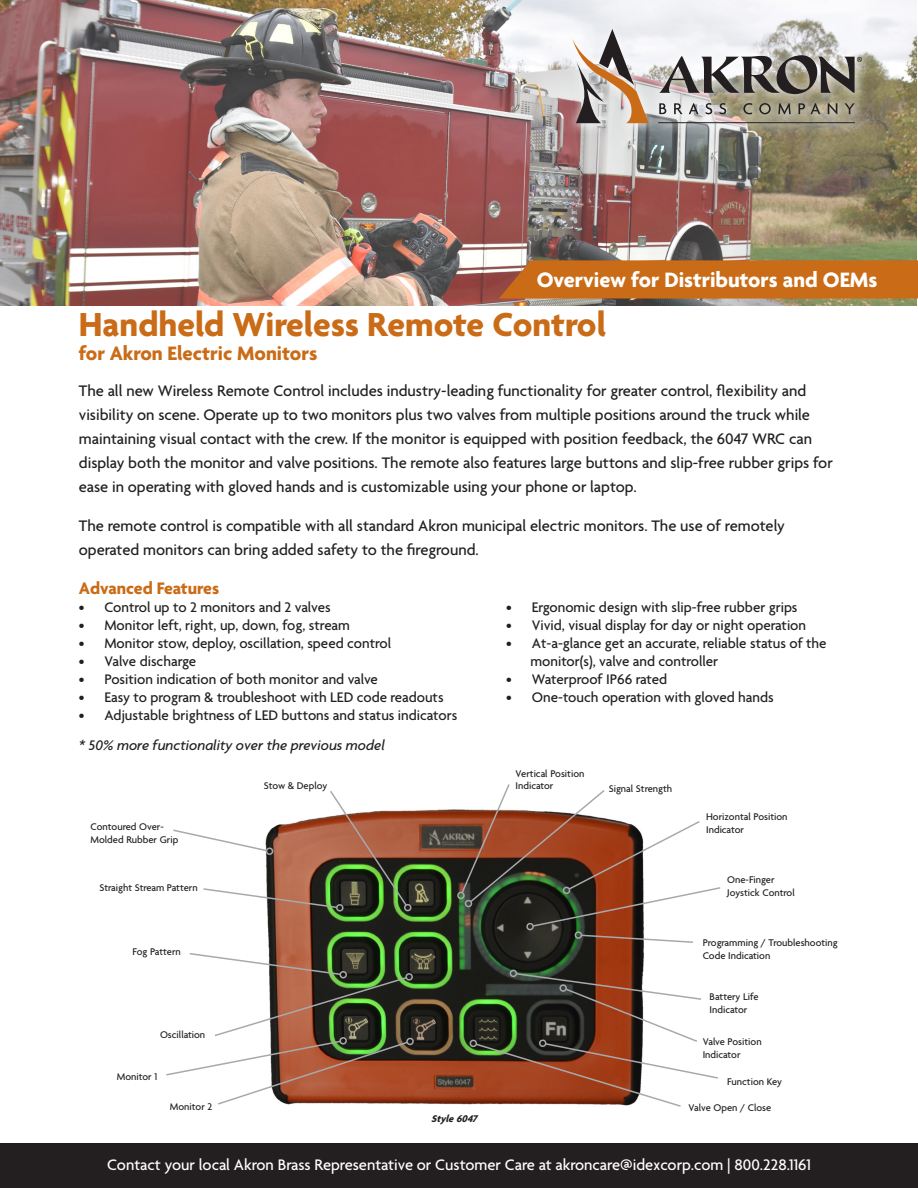
<style>
.page{position:relative;width:918px;height:1188px;background:#fff}
.page>*{position:absolute;margin:0;border:0;box-sizing:border-box;transform-origin:0 0}
.indented_copy{font:700 36px "Agenda";color:#ca6c17}
.t1{font:700 22.5px "Agenda";color:#fff}
.indented_copy-2{font:700 21px "Agenda";color:#ca6c17}
.indented_copy-3{font:700 18px "Agenda";color:#ca6c17}
.indented_copy-4{font:500 16.5px/24px "Agenda";color:#231f20}
.Body_content{font:500 16.5px "Agenda";color:#fff}
.indented_copy-5{font:500 15px "Agenda";color:#231f20}
.indented_copy-6{font:italic 500 15px "Agenda";color:#231f20}
.indented_copy-7{font:500 10.5px/12.6px "Agenda";color:#231f20}
.t2{font:italic 700 10.5px "Agenda";color:#231f20}
</style>
<div class="page">
<img style="left:0;top:0;width:917px;height:306px">
<div style="left:0;top:1143px;width:918px;height:45px;background:#231f20"></div>
<svg style="left:499px;top:260px;width:419px;height:39px;background:#c76d1d"></svg>
<div style="left:562px;top:19px;width:312px;height:117px;background:#fff;opacity:.75"></div>
<svg style="left:572px;top:29px;width:77px;height:94px"></svg>
<svg style="left:659px;top:103px;width:7px;height:11px"></svg>
<svg style="left:674px;top:103px;width:9px;height:11px"></svg>
<svg style="left:689px;top:103px;width:10px;height:11px"></svg>
<svg style="left:705px;top:103px;width:7px;height:11px"></svg>
<svg style="left:719px;top:103px;width:7px;height:11px"></svg>
<svg style="left:743px;top:103px;width:9px;height:11px"></svg>
<svg style="left:759px;top:103px;width:12px;height:11px"></svg>
<svg style="left:778px;top:103px;width:13px;height:11px"></svg>
<svg style="left:799px;top:103px;width:21px;height:11px"></svg>
<svg style="left:828px;top:103px;width:9px;height:11px"></svg>
<svg style="left:845px;top:103px;width:10px;height:11px"></svg>
<hr style="left:658px;top:122px;width:197px;height:1px;background:#231f20">
<svg style="left:659px;top:55px;width:203px;height:39px"></svg>
<img style="left:267px;top:809px;width:377px;height:296px">
<div style="left:405px;top:973px;width:8px;height:8px;border:2px solid #a8a9ad;border-radius:50%"></div>
<div style="left:457px;top:892px;width:8px;height:7px;border:2px solid #a8a9ad;border-radius:50%"></div>
<div style="left:404px;top:904px;width:8px;height:8px;border:2px solid #a8a9ad;border-radius:3px"></div>
<div style="left:509px;top:969px;width:8px;height:8px;border:2px solid #a8a9ad;border-radius:3px"></div>
<div style="left:469px;top:1039px;width:8px;height:8px;border:2px solid #a8a9ad;border-radius:3px"></div>
<div style="left:406px;top:1038px;width:8px;height:7px;border:2px solid #a8a9ad;border-radius:50%"></div>
<svg style="left:166px;top:952px;width:243px;height:153px"></svg>
<div style="left:339px;top:1037px;width:8px;height:8px;border:2px solid #a8a9ad;border-radius:50%"></div>
<svg style="left:173px;top:791px;width:235px;height:122px"></svg>
<div style="left:266px;top:847px;width:7px;height:8px;border:2px solid #a8a9ad;border-radius:50%"></div>
<svg style="left:474px;top:972px;width:244px;height:135px"></svg>
<svg style="left:460px;top:784px;width:261px;height:160px"></svg>
<p class="t1" style="left:537px;top:268px;width:342px">Overview for Distributors and OEMs</p>
<p class="indented_copy" style="left:79px;top:305px;width:529px">Handheld Wireless Remote Control</p>
<p class="indented_copy-2" style="left:79px;top:342px;width:240px">for Akron Electric Monitors</p>
<p class="indented_copy-4" style="left:79px;top:380px;width:756px">The all new Wireless Remote Control includes industry-leading functionality for greater control, flexibility and visibility on scene. Operate up to two monitors plus two valves from multiple positions around the truck while maintaining visual contact with the crew. If the monitor is equipped with position feedback, the 6047 WRC can display both the monitor and valve positions. The remote also features large buttons and slip-free rubber grips for ease in operating with gloved hands and is customizable using your phone or laptop.</p>
<p class="indented_copy-4" style="left:79px;top:515px;width:708px">The remote control is compatible with all standard Akron municipal electric monitors. The use of remotely operated monitors can bring added safety to the fireground.</p>
<p class="indented_copy-3" style="left:79px;top:579px;width:142px">Advanced Features</p>
<p class="indented_copy-5" style="left:79px;top:599px;width:253px">• Control up to 2 monitors and 2 valves</p>
<p class="indented_copy-5" style="left:79px;top:617px;width:273px">• Monitor left, right, up, down, fog, stream</p>
<p class="indented_copy-5" style="left:79px;top:635px;width:314px">• Monitor stow, deploy, oscillation, speed control</p>
<p class="indented_copy-5" style="left:79px;top:653px;width:119px">• Valve discharge</p>
<p class="indented_copy-5" style="left:79px;top:671px;width:301px">• Position indication of both monitor and valve</p>
<p class="indented_copy-5" style="left:79px;top:689px;width:366px">• Easy to program &amp; troubleshoot with LED code readouts</p>
<p class="indented_copy-5" style="left:79px;top:707px;width:380px">• Adjustable brightness of LED buttons and status indicators</p>
<p class="indented_copy-6" style="left:79px;top:736px;width:308px">* 50% more functionality over the previous model</p>
<p class="indented_copy-7" style="left:264px;top:780px;width:65px">Stow &amp; Deploy</p>
<p class="indented_copy-5" style="left:506px;top:599px;width:293px">• Ergonomic design with slip-free rubber grips</p>
<p class="indented_copy-5" style="left:506px;top:617px;width:301px">• Vivid, visual display for day or night operation</p>
<p class="indented_copy-5" style="left:506px;top:635px;width:322px">• At-a-glance get an accurate, reliable status of the</p>
<p class="indented_copy-5" style="left:530px;top:653px;width:189px">monitor(s), valve and controller</p>
<p class="indented_copy-5" style="left:506px;top:671px;width:162px">• Waterproof IP66 rated</p>
<p class="indented_copy-5" style="left:506px;top:689px;width:269px">• One-touch operation with gloved hands</p>
<p class="indented_copy-7" style="left:516px;top:768px;width:70px">Vertical Position<br>Indicator</p>
<p class="indented_copy-7" style="left:609px;top:783px;width:65px">Signal Strength</p>
<p class="indented_copy-7" style="left:91px;top:821px;width:75px">Contoured Over-</p>
<p class="indented_copy-7" style="left:91px;top:834px;width:89px">Molded Rubber Grip</p>
<p class="indented_copy-7" style="left:99px;top:882px;width:100px">Straight Stream Pattern</p>
<p class="indented_copy-7" style="left:133px;top:946px;width:50px">Fog Pattern</p>
<p class="indented_copy-7" style="left:160px;top:1029px;width:47px">Oscillation</p>
<p class="indented_copy-7" style="left:117px;top:1071px;width:42px">Monitor 1</p>
<p class="indented_copy-7" style="left:706px;top:811px;width:83px">Horizontal Position</p>
<p class="indented_copy-7" style="left:706px;top:824px;width:39px">Indicator</p>
<p class="indented_copy-7" style="left:727px;top:874px;width:49px">One-Finger</p>
<p class="indented_copy-7" style="left:727px;top:887px;width:69px">Joystick Control</p>
<p class="indented_copy-7" style="left:703px;top:937px;width:137px">Programming / Troubleshooting<br>Code Indication</p>
<p class="indented_copy-7" style="left:710px;top:991px;width:51px">Battery Life</p>
<p class="indented_copy-7" style="left:710px;top:1004px;width:39px">Indicator</p>
<p class="indented_copy-7" style="left:703px;top:1036px;width:61px">Valve Position<br>Indicator</p>
<p class="indented_copy-7" style="left:727px;top:1076px;width:56px">Function Key</p>
<p class="indented_copy-7" style="left:170px;top:1101px;width:44px">Monitor 2</p>
<p class="indented_copy-7" style="left:688px;top:1102px;width:84px">Valve Open / Close</p>
<p class="t2" style="left:431px;top:1113px;width:51px">Style6047</p>
<p class="Body_content" style="left:107px;top:1155px;width:705px">Contact your local Akron Brass Representative or Customer Care at akroncare@idexcorp.com | 800.228.1161</p>
</div>
